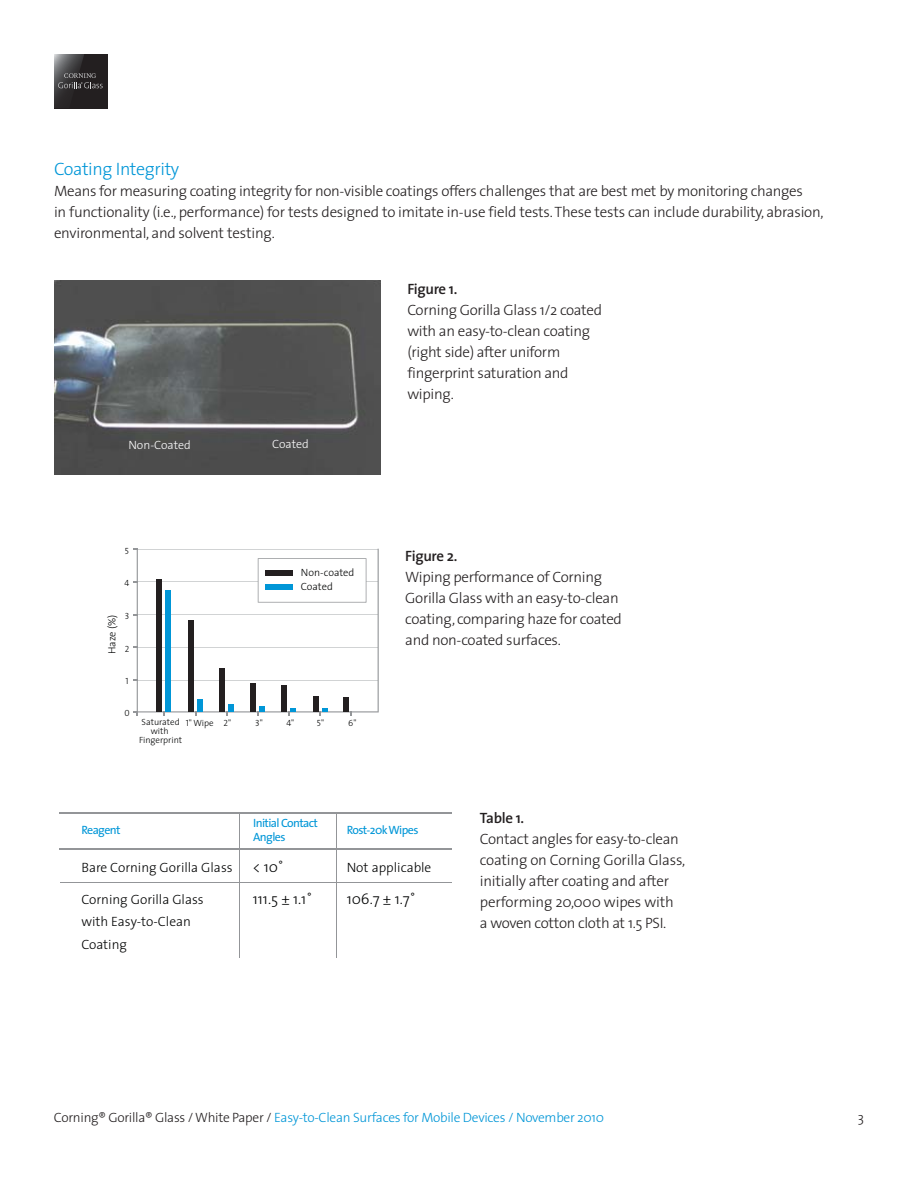
<style>
.page{position:relative;width:918px;height:1188px;background:#fff}
.page>*{position:absolute;margin:0;border:0;box-sizing:border-box;transform-origin:0 0}
.t1{font:300 18px "The Sans";letter-spacing:-.02em;color:#0096d7}
.t2{font:300 15px/21px "The Sans";letter-spacing:-.02em;color:#231f20}
.t3{font:300 15px/31.5px "The Sans";color:#020303}
.t4{font:600 15px "The Sans";letter-spacing:-.02em;color:#231f20}
.t5{font:300 13.5px "The Sans";letter-spacing:-.02em;color:#0096d7}
.t6{font:300 13.5px/22.5px "The Sans";color:#020303}
.t7{font:300 13.5px "The Sans";color:#231f20}
.t8{font:12px/14.4px "The Sans";letter-spacing:-.05em;color:#0096d7}
.t9{font:300 12px "The Sans";color:#fff}
.t10{font:300 10.5px/13.8px "The Sans";color:#020303}
.t11{font:300 9px/9px "The Sans";color:#020303;text-align:center}
.t12{font:9px "The Sans Light Caps";color:#020303}
.s1{font-family:"The Sans";font-weight:300}
.s2{color:#231f20}
</style>
<div class="page">
<div style="left:54px;top:54px;width:53px;height:54px;background:#231f20"></div>
<svg style="left:54px;top:54px;width:49px;height:54px"></svg>
<img style="left:55px;top:281px;width:326px;height:194px">
<svg style="left:134px;top:549px;width:245px;height:167px"></svg>
<div style="left:344px;top:697px;width:5px;height:15px;background:#231f20"></div>
<hr style="left:239px;top:812px;width:1px;height:146px;background:#939598">
<hr style="left:336px;top:812px;width:1px;height:146px;background:#939598">
<hr style="left:59px;top:849px;width:393px;height:1px;background:#939598">
<hr style="left:59px;top:812px;width:393px;height:1px;background:#939598">
<hr style="left:60px;top:882px;width:391px;height:1px;background:#939598">
<p class="t1" style="left:54px;top:162px;width:127px">Coating Integrity</p>
<p class="t2" style="left:54px;top:182px;width:771px">Means for measuring coating integrity for non-visible coatings offers challenges that are best met by monitoring changes<br>in functionality (i.e., performance) for tests designed to imitate in-use field tests.These tests can include durability, abrasion, environmental, and solvent testing.</p>
<p class="t9" style="left:128px;top:440px;width:64px">Non-Coated</p>
<p class="t9" style="left:272px;top:440px;width:38px">Coated</p>
<p class="t12" style="left:125px;top:545px;width:6px">5</p>
<p class="t12" style="left:125px;top:577px;width:6px">4</p>
<p class="t12" style="left:125px;top:610px;width:6px">3</p>
<p class="t10" style="left:106px;top:654px;width:41px;rotate:-90deg">Haze (%)</p>
<p class="t12" style="left:125px;top:643px;width:6px">2</p>
<p class="t12" style="left:126px;top:675px;width:5px">1</p>
<p class="t12" style="left:124px;top:708px;width:7px">0</p>
<p class="t11" style="left:139px;top:719px;width:45px">Saturated with<br>Fingerprint</p>
<p class="t12" style="left:186px;top:717px;width:47px">1" <span class="s1">Wipe</span> 2"</p>
<p class="t10" style="left:301px;top:567px;width:55px">Non-coated<br>Coated</p>
<p class="t12" style="left:255px;top:717px;width:9px">3"</p>
<p class="t12" style="left:286px;top:717px;width:9px">4"</p>
<p class="t12" style="left:317px;top:717px;width:9px">5"</p>
<p class="t12" style="left:348px;top:717px;width:10px">6"</p>
<p class="t4" style="left:407px;top:283px;width:52px">Figure 1.</p>
<p class="t2" style="left:407px;top:301px;width:196px">Corning Gorilla Glass 1/2 coated with an easy-to-clean coating (right side) after uniform fingerprint saturation and wiping.</p>
<p class="t4" style="left:405px;top:550px;width:54px">Figure 2.</p>
<p class="t2" style="left:405px;top:568px;width:218px">Wiping performance of Corning<br>Gorilla Glass with an easy-to-clean coating, comparing haze for coated and non-coated surfaces.</p>
<p class="t8" style="left:81px;top:824px;width:41px">Reagent</p>
<p class="t6" style="left:81px;top:857px;width:153px">Bare Corning Gorilla Glass</p>
<p class="t6" style="left:81px;top:889px;width:124px">Corning Gorilla Glass with Easy-to-Clean<br>Coating</p>
<p class="t8" style="left:253px;top:817px;width:66px">Initial Contact<br>Angles</p>
<p class="t3" style="left:253px;top:853px;width:61px">&lt; 10˚<br>111.5 ± 1.1˚</p>
<p class="t8" style="left:347px;top:824px;width:73px">Rost-20kWipes</p>
<p class="t6" style="left:347px;top:857px;width:86px">Not applicable</p>
<p class="t3" style="left:347px;top:884px;width:70px">106.7 ± 1.7˚</p>
<p class="t4" style="left:480px;top:812px;width:46px">Table 1.</p>
<p class="t2" style="left:480px;top:830px;width:207px">Contact angles for easy-to-clean coating on Corning Gorilla Glass, initially after coating and after performing 20,000 wipes with a woven cotton cloth at 1.5 PSI.</p>
<p class="t5" style="left:54px;top:1113px;width:552px"><span class="s2">Corning® Gorilla® Glass / White Paper /</span> Easy-to-Clean Surfaces for Mobile Devices / November 2010</p>
<p class="t7" style="left:858px;top:1113px;width:8px">3</p>
</div>
